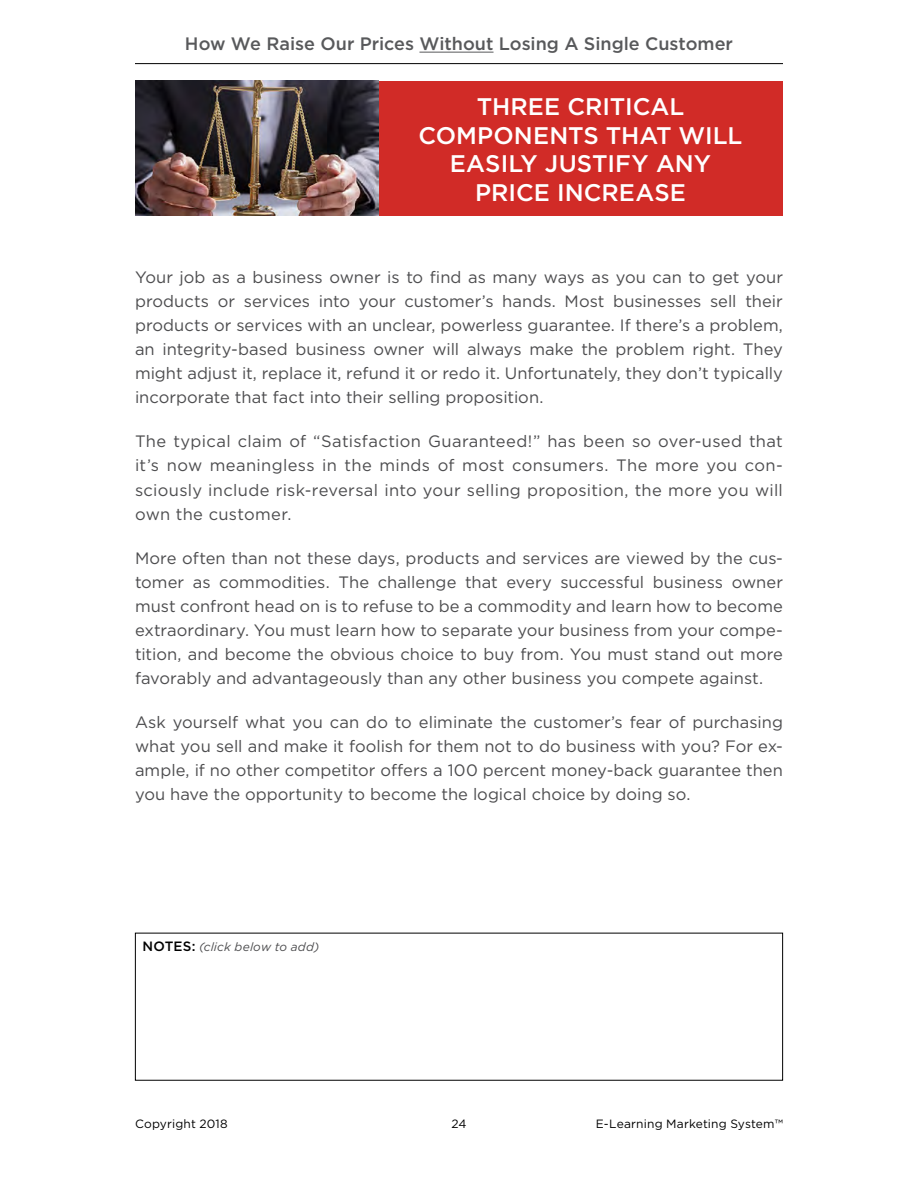
<style>
.page{position:relative;width:918px;height:1188px;background:#fff}
.page>*{position:absolute;margin:0;border:0;box-sizing:border-box;transform-origin:0 0}
.t1{font:500 24px/28.8px "Gotham";color:#fff;text-align:center}
.t2{font:500 18px "Gotham";color:#58595b}
.t3{font:16.5px/24px "Gotham";letter-spacing:.005em;color:#4d4d4f;text-align:justify}
.t4{font:12px "Gotham";letter-spacing:.015em;color:#000}
.t5{font:italic 12px "Gotham";letter-spacing:.015em;color:#4d4d4f}
.s1{font-weight:500;font-style:normal;font-size:13.5px;color:#000}
</style>
<div class="page">
<hr style="left:135px;top:63px;width:648px;height:1px;background:#000">
<hr style="left:419px;top:52px;width:75px;height:1px;background:#58595b">
<div style="left:135px;top:81px;width:648px;height:135px;background:#d12b27"></div>
<img style="left:135px;top:81px;width:243px;height:135px">
<p class="t2" style="left:185px;top:32px;width:550px">How We Raise Our Prices Without Losing A Single Customer</p>
<h1 class="t1" style="left:418px;top:92px;width:325px">THREE CRITICAL<br>COMPONENTS THAT WILL<br>EASILY JUSTIFY ANY<br>PRICE INCREASE</h1>
<p class="t3" style="left:135px;top:265px;width:650px">Your job as a business owner is to find as many ways as you can to get your products or services into your customer’s hands. Most businesses sell their products or services with an unclear, powerless guarantee. If there’s a problem, an integrity-based business owner will always make the problem right. They might adjust it, replace it, refund it or redo it. Unfortunately, they don’t typically incorporate that fact into their selling proposition.</p>
<p class="t3" style="left:135px;top:429px;width:650px">The typical claim of “Satisfaction Guaranteed!” has been so over-used that it’s now meaningless in the minds of most consumers. The more you con&shy;sciously include risk-reversal into your selling proposition, the more you will own the customer.</p>
<p class="t3" style="left:135px;top:546px;width:650px">More often than not these days, products and services are viewed by the cus&shy;tomer as commodities. The challenge that every successful business owner must confront head on is to refuse to be a commodity and learn how to become extraordinary. You must learn how to separate your business from your compe&shy;tition, and become the obvious choice to buy from. You must stand out more favorably and advantageously than any other business you compete against.</p>
<p class="t3" style="left:135px;top:710px;width:650px">Ask yourself what you can do to eliminate the customer’s fear of purchasing what you sell and make it foolish for them not to do business with you? For ex&shy;ample, if no other competitor offers a 100 percent money-back guarantee then you have the opportunity to become the logical choice by doing so.</p>
<p class="t5" style="left:142px;top:939px;width:178px"><span class="s1">NOTES:</span> (click below to add)</p>
<p class="t4" style="left:135px;top:1116px;width:94px">Copyright 2018</p>
<p class="t4" style="left:451px;top:1116px;width:17px">24</p>
<p class="t4" style="left:596px;top:1116px;width:189px">E-Learning Marketing System™</p>
</div>
